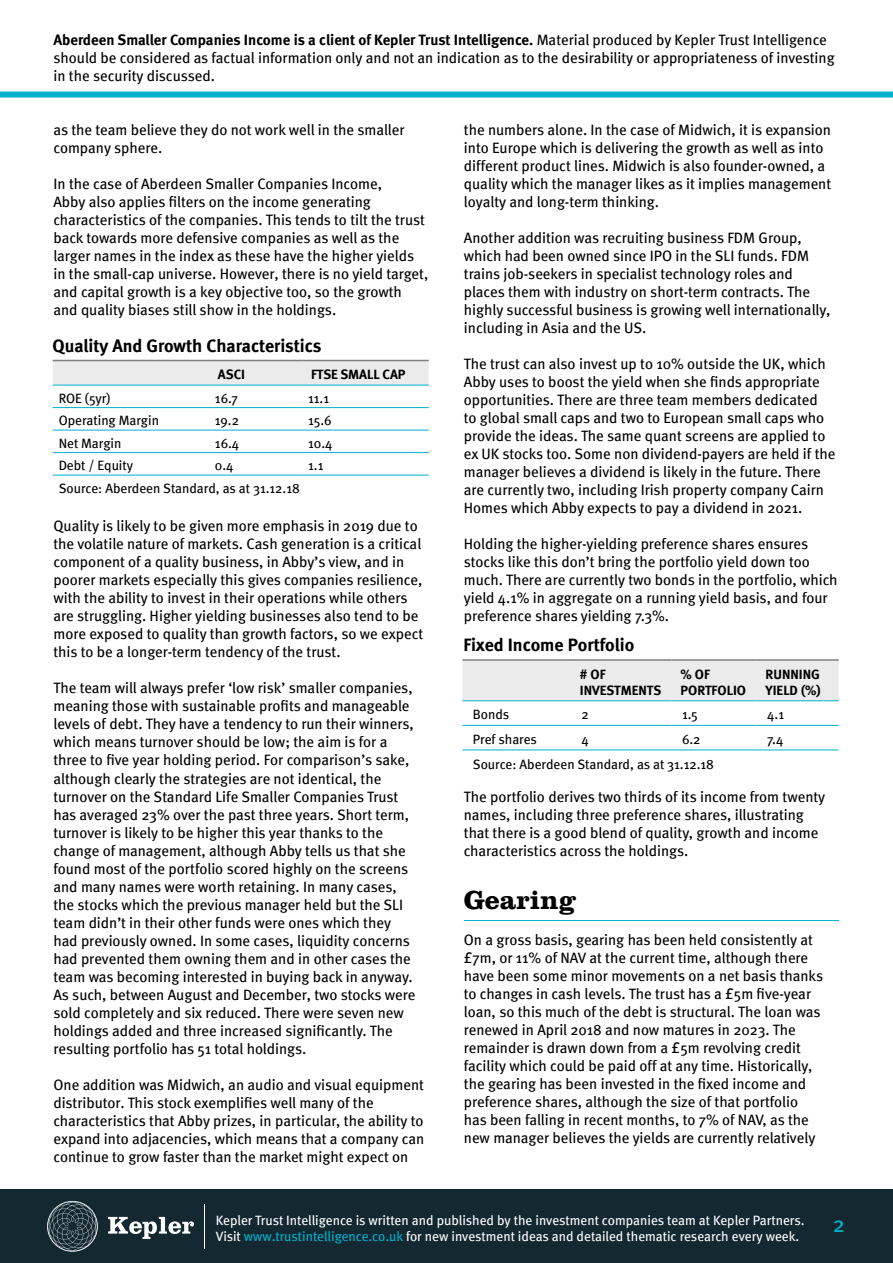
<style>
.page{position:relative;width:893px;height:1263px;background:#fff}
.page>*{position:absolute;margin:0;border:0;box-sizing:border-box;transform-origin:0 0}
.t1{font:700 27px "Clarendon LT Std";color:#000}
.t2{font:22.5px "Meta";color:#00b0ce}
.t3{font:700 18px "Meta";color:#000}
.t4{font:15px/18px "Meta";color:#000}
.t5{font:15px "Meta Bold LF";color:#000}
.t6{font:13.5px/16.2px "Meta";color:#fff}
.t7{font:13.5px "Meta";color:#000}
.t8{font:700 13.5px/16.2px "Meta";color:#000}
.s1{font-family:"Meta"}
.s2{color:#00b0ce}
</style>
<div class="page">
<div style="left:0;top:92px;width:893px;height:6px;background:#00b0ce"></div>
<div style="left:0;top:1189px;width:893px;height:74px;background:#132831"></div>
<svg style="left:108px;top:1217px;width:86px;height:22px"></svg>
<svg style="left:47px;top:1201px;width:51px;height:51px"></svg>
<hr style="left:204px;top:1204px;width:1px;height:44px;background:#fff">
<hr style="left:464px;top:920px;width:375px;height:1px;background:#00b0ce">
<svg style="left:53px;top:361px;width:376px;height:24px;background:#e5e8e9"></svg>
<svg style="left:53px;top:408px;width:376px;height:67px"></svg>
<hr style="left:53px;top:360px;width:156px;height:1px;background:#808080">
<hr style="left:209px;top:360px;width:93px;height:1px;background:#808080">
<hr style="left:302px;top:360px;width:127px;height:1px;background:#808080">
<hr style="left:53px;top:430px;width:156px;height:1px;background:#00b0ce">
<hr style="left:209px;top:430px;width:93px;height:1px;background:#00b0ce">
<hr style="left:302px;top:430px;width:127px;height:1px;background:#00b0ce">
<hr style="left:53px;top:452px;width:156px;height:1px;background:#00b0ce">
<hr style="left:209px;top:452px;width:93px;height:1px;background:#00b0ce">
<hr style="left:302px;top:452px;width:127px;height:1px;background:#00b0ce">
<hr style="left:53px;top:407px;width:156px;height:1px;background:#00b0ce">
<hr style="left:209px;top:407px;width:93px;height:1px;background:#00b0ce">
<hr style="left:302px;top:407px;width:127px;height:1px;background:#00b0ce">
<hr style="left:53px;top:385px;width:156px;height:1px;background:#00b0ce">
<hr style="left:209px;top:385px;width:93px;height:1px;background:#00b0ce">
<hr style="left:302px;top:385px;width:127px;height:1px;background:#00b0ce">
<hr style="left:53px;top:475px;width:156px;height:1px;background:#00b0ce">
<hr style="left:209px;top:475px;width:93px;height:1px;background:#00b0ce">
<hr style="left:302px;top:475px;width:127px;height:1px;background:#00b0ce">
<svg style="left:462px;top:661px;width:377px;height:90px"></svg>
<hr style="left:462px;top:700px;width:109px;height:1px;background:#00b0ce">
<hr style="left:571px;top:700px;width:101px;height:1px;background:#00b0ce">
<hr style="left:672px;top:700px;width:85px;height:1px;background:#00b0ce">
<hr style="left:757px;top:700px;width:82px;height:1px;background:#00b0ce">
<hr style="left:462px;top:725px;width:109px;height:1px;background:#00b0ce">
<hr style="left:571px;top:725px;width:101px;height:1px;background:#00b0ce">
<hr style="left:672px;top:725px;width:85px;height:1px;background:#00b0ce">
<hr style="left:757px;top:725px;width:82px;height:1px;background:#00b0ce">
<hr style="left:462px;top:659px;width:109px;height:2px;background:#808080">
<hr style="left:571px;top:659px;width:101px;height:2px;background:#808080">
<hr style="left:672px;top:659px;width:85px;height:2px;background:#808080">
<hr style="left:757px;top:659px;width:82px;height:2px;background:#808080">
<hr style="left:462px;top:749px;width:109px;height:1px;background:#00b0ce">
<hr style="left:571px;top:749px;width:101px;height:1px;background:#00b0ce">
<hr style="left:672px;top:749px;width:85px;height:1px;background:#00b0ce">
<hr style="left:757px;top:749px;width:82px;height:1px;background:#00b0ce">
<p class="t5" style="left:53px;top:31px;width:775px">Aberdeen Smaller Companies Income is a client of Kepler Trust Intelligence. <span class="s1">Material produced by Kepler Trust Intelligence</span></p>
<p class="t4" style="left:53px;top:48px;width:783px">should be considered as factual information only and not an indication as to the desirability or appropriateness of investing in the security discussed.</p>
<p class="t4" style="left:53px;top:121px;width:353px">as the team believe they do not work well in the smaller company sphere.</p>
<p class="t4" style="left:53px;top:175px;width:376px">In the case of Aberdeen Smaller Companies Income,<br>Abby also applies filters on the income generating characteristics of the companies. This tends to tilt the trust back towards more defensive companies as well as the larger names in the index as these have the higher yields in the small-cap universe. However, there is no yield target, and capital growth is a key objective too, so the growth and quality biases still show in the holdings.</p>
<p class="t3" style="left:53px;top:335px;width:270px">Quality And Growth Characteristics</p>
<p class="t8" style="left:218px;top:366px;width:29px">ASCI</p>
<p class="t8" style="left:311px;top:366px;width:96px">FTSE SMALL CAP</p>
<p class="t7" style="left:59px;top:390px;width:53px">ROE (5yr)</p>
<p class="t7" style="left:215px;top:390px;width:24px">16.7</p>
<p class="t7" style="left:308px;top:390px;width:22px">11.1</p>
<p class="t7" style="left:59px;top:412px;width:102px">Operating Margin</p>
<p class="t7" style="left:215px;top:412px;width:26px">19.2</p>
<p class="t7" style="left:308px;top:412px;width:25px">15.6</p>
<p class="t7" style="left:59px;top:435px;width:64px">Net Margin</p>
<p class="t7" style="left:215px;top:435px;width:26px">16.4</p>
<p class="t7" style="left:308px;top:435px;width:26px">10.4</p>
<p class="t7" style="left:59px;top:457px;width:76px">Debt / Equity</p>
<p class="t7" style="left:215px;top:457px;width:20px">0.4</p>
<p class="t7" style="left:308px;top:457px;width:17px">1.1</p>
<p class="t7" style="left:59px;top:480px;width:243px">Source: Aberdeen Standard, as at 31.12.18</p>
<p class="t4" style="left:53px;top:517px;width:371px">Quality is likely to be given more emphasis in 2019 due to the volatile nature of markets. Cash generation is a critical component of a quality business, in Abby’s view, and in poorer markets especially this gives companies resilience, with the ability to invest in their operations while others are struggling. Higher yielding businesses also tend to be more exposed to quality than growth factors, so we expect this to be a longer-term tendency of the trust.</p>
<p class="t4" style="left:53px;top:679px;width:363px">The team will always prefer ‘low risk’ smaller companies, meaning those with sustainable profits and manageable levels of debt. They have a tendency to run their winners, which means turnover should be low; the aim is for a three to five year holding period. For comparison’s sake, although clearly the strategies are not identical, the turnover on the Standard Life Smaller Companies Trust has averaged 23% over the past three years. Short term, turnover is likely to be higher this year thanks to the change of management, although Abby tells us that she found most of the portfolio scored highly on the screens and many names were worth retaining. In many cases, the stocks which the previous manager held but the SLI team didn’t in their other funds were ones which they had previously owned. In some cases, liquidity concerns had prevented them owning them and in other cases the team was becoming interested in buying back in anyway.<br>As such, between August and December, two stocks were sold completely and six reduced. There were seven new holdings added and three increased significantly. The resulting portfolio has 51 total holdings.</p>
<p class="t4" style="left:53px;top:1075px;width:372px">One addition was Midwich, an audio and visual equipment distributor. This stock exemplifies well many of the characteristics that Abby prizes, in particular, the ability to expand into adjacencies, which means that a company can continue to grow faster than the market might expect on</p>
<p class="t4" style="left:464px;top:121px;width:369px">the numbers alone. In the case of Midwich, it is expansion into Europe which is delivering the growth as well as into different product lines. Midwich is also founder-owned, a quality which the manager likes as it implies management loyalty and long-term thinking.</p>
<p class="t4" style="left:464px;top:229px;width:368px">Another addition was recruiting business FDM Group, which had been owned since IPO in the SLI funds. FDM trains job-seekers in specialist technology roles and places them with industry on short-term contracts. The highly successful business is growing well internationally, including in Asia and the US.</p>
<p class="t4" style="left:464px;top:355px;width:373px">The trust can also invest up to 10% outside the UK, which Abby uses to boost the yield when she finds appropriate opportunities. There are three team members dedicated<br>to global small caps and two to European small caps who provide the ideas. The same quant screens are applied to ex UK stocks too. Some non dividend-payers are held if the manager believes a dividend is likely in the future. There are currently two, including Irish property company Cairn Homes which Abby expects to pay a dividend in 2021.</p>
<p class="t4" style="left:464px;top:535px;width:375px">Holding the higher-yielding preference shares ensures stocks like this don’t bring the portfolio yield down too much. There are currently two bonds in the portfolio, which yield 4.1% in aggregate on a running yield basis, and four preference shares yielding 7.3%.</p>
<p class="t3" style="left:463px;top:634px;width:172px">Fixed Income Portfolio</p>
<p class="t8" style="left:580px;top:666px;width:83px"># OF<br>INVESTMENTS</p>
<p class="t8" style="left:680px;top:666px;width:67px">% OF<br>PORTFOLIO</p>
<p class="t8" style="left:766px;top:666px;width:57px">RUNNING<br>YIELD (%)</p>
<p class="t7" style="left:473px;top:707px;width:38px">Bonds</p>
<p class="t7" style="left:581px;top:707px;width:9px">2</p>
<p class="t7" style="left:682px;top:707px;width:17px">1.5</p>
<p class="t7" style="left:767px;top:707px;width:18px">4.1</p>
<p class="t7" style="left:473px;top:731px;width:66px">Pref shares</p>
<p class="t7" style="left:581px;top:731px;width:9px">4</p>
<p class="t7" style="left:682px;top:731px;width:20px">6.2</p>
<p class="t7" style="left:767px;top:731px;width:18px">7.4</p>
<p class="t7" style="left:473px;top:756px;width:243px">Source: Aberdeen Standard, as at 31.12.18</p>
<p class="t4" style="left:464px;top:787px;width:363px">The portfolio derives two thirds of its income from twenty names, including three preference shares, illustrating that there is a good blend of quality, growth and income characteristics across the holdings.</p>
<h1 class="t1" style="left:464px;top:883px;width:114px">Gearing</h1>
<p class="t4" style="left:464px;top:930px;width:361px">On a gross basis, gearing has been held consistently at £7m, or 11% of NAV at the current time, although there have been some minor movements on a net basis thanks to changes in cash levels. The trust has a £5m five-year loan, so this much of the debt is structural. The loan was renewed in April 2018 and now matures in 2023. The remainder is drawn down from a £5m revolving credit facility which could be paid off at any time. Historically, the gearing has been invested in the fixed income and preference shares, although the size of that portfolio has been falling in recent months, to 7% of NAV, as the new manager believes the yields are currently relatively</p>
<p class="t6" style="left:216px;top:1211px;width:590px">Kepler Trust Intelligence is written and published by the investment companies team at Kepler Partners.<br>Visit <span class="s2">www.trustintelligence.co.uk</span> for new investment ideas and detailed thematic research every week.</p>
<h2 class="t2" style="left:833px;top:1211px;width:14px">2</h2>
</div>
